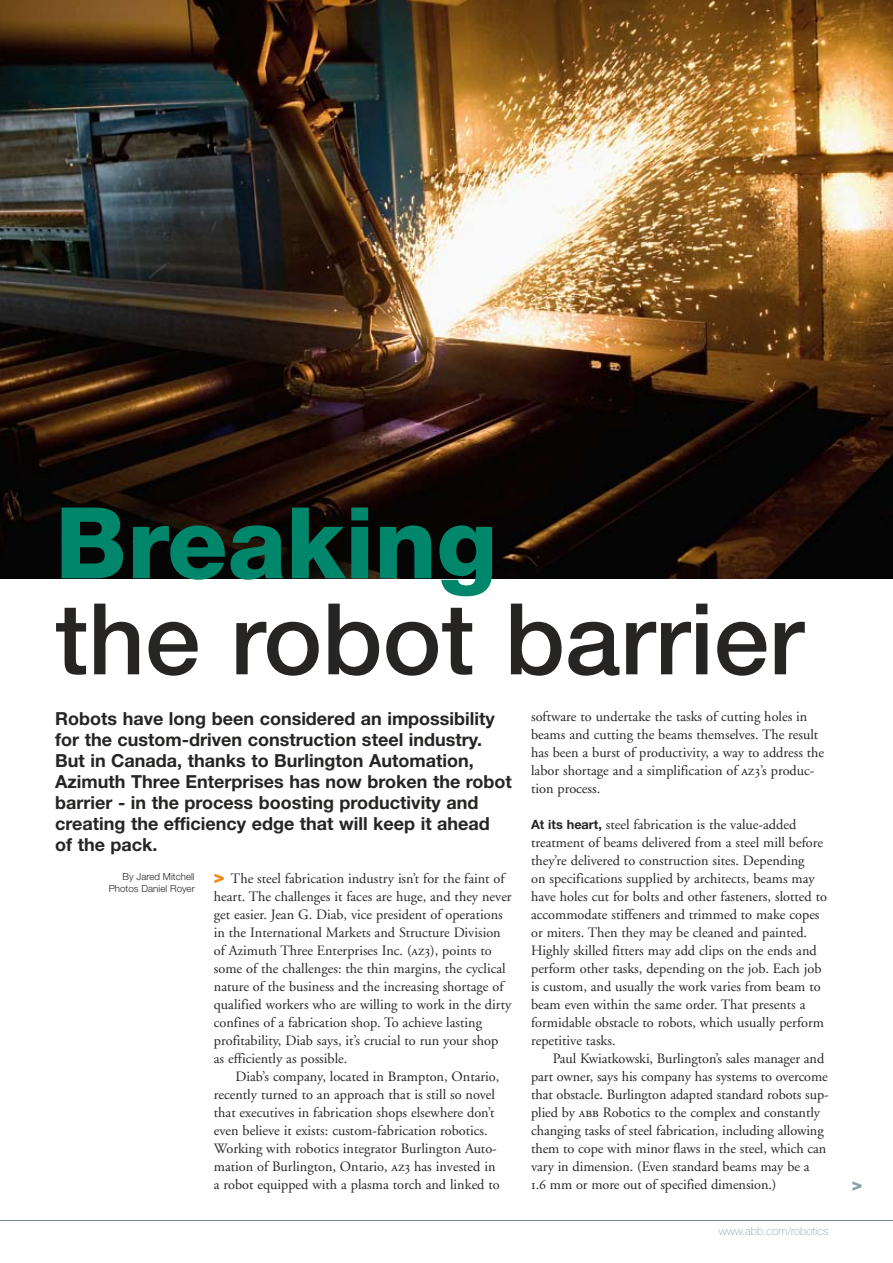
<style>
.page{position:relative;width:893px;height:1263px;background:#fff}
.page>*{position:absolute;margin:0;border:0;box-sizing:border-box;transform-origin:0 0}
.t1{font:500 99px "Helvetica Neue";color:#262524}
.t2{font:800 99px "Helvetica Neue";color:#00876b}
.t3{font:700 18px/21px "Helvetica Neue";color:#262524}
.t4{font:14.25px/18px "Adobe Garamond";color:#262524}
.t5{font:100 11.25px "Helvetica Neue";color:#8aa0aa}
.t6{font:300 9.75px/11.7px "Helvetica Neue";color:#262524;text-align:right}
.s1{font-family:"Adobe Garamond Regular SC"}
.s2{font-family:"Helvetica Neue";font-weight:700;font-size:12.75px}
.s3{font-family:"Helvetica Neue";font-weight:800;font-size:18px;color:#f18718}
</style>
<div class="page">
<hr style="left:0;top:1220px;width:893px;height:1px;background:#6a8692">
<svg style="left:852px;top:1181px;width:9px;height:10px"></svg>
<img style="left:0;top:0;width:893px;height:578px">
<h1 class="t2" style="left:55px;top:484px;width:443px">Breaking</h1>
<h1 class="t1" style="left:55px;top:580px;width:750px">the robot barrier</h1>
<p class="t4" style="left:531px;top:708px;width:295px">software to undertake the tasks of cutting holes in beams and cutting the beams themselves. The result has been a burst of productivity, a way to address the labor shortage and a simplification of <span class="s1">az3</span>’s produc&shy;tion process.</p>
<p class="t4" style="left:531px;top:816px;width:297px"><span class="s2">At its heart,</span> steel fabrication is the value-added treatment of beams delivered from a steel mill before they’re delivered to construction sites. Depending<br>on specifications supplied by architects, beams may have holes cut for bolts and other fasteners, slotted to accommodate stiffeners and trimmed to make copes or miters. Then they may be cleaned and painted.<br>Highly skilled fitters may add clips on the ends and perform other tasks, depending on the job. Each job is custom, and usually the work varies from beam to beam even within the same order. That presents a formidable obstacle to robots, which usually perform repetitive tasks.</p>
<p class="t4" style="left:531px;top:1050px;width:299px;text-indent:22px">Paul Kwiatkowski, Burlington’s sales manager and part owner, says his company has systems to overcome that obstacle. Burlington adapted standard robots sup&shy;plied by <span class="s1">abb</span> Robotics to the complex and constantly changing tasks of steel fabrication, including allowing them to cope with minor flaws in the steel, which can vary in dimension. (Even standard beams may be a<br><span class="s1">1</span>.<span class="s1">6</span> mm or more out of specified dimension.)</p>
<p class="t3" style="left:55px;top:708px;width:458px">Robots have long been considered an impossibility for the custom-driven construction steel industry.<br>But in Canada, thanks to Burlington Automation, Azimuth Three Enterprises has now broken the robot barrier - in the process boosting productivity and creating the efficiency edge that will keep it ahead<br>of the pack.</p>
<p class="t4" style="left:214px;top:870px;width:299px"><span class="s3">&gt;</span> The steel fabrication industry isn’t for the faint of heart. The challenges it faces are huge, and they never get easier. Jean G. Diab, vice president of operations in the International Markets and Structure Division of Azimuth Three Enterprises Inc. (<span class="s1">az3</span>), points to some of the challenges: the thin margins, the cyclical nature of the business and the increasing shortage of qualified workers who are willing to work in the dirty confines of a fabrication shop. To achieve lasting profitability, Diab says, it’s crucial to run your shop as efficiently as possible.</p>
<p class="t4" style="left:214px;top:1068px;width:287px;text-indent:22px">Diab’s company, located in Brampton, Ontario, recently turned to an approach that is still so novel that executives in fabrication shops elsewhere don’t even believe it exists: custom-fabrication robotics.<br>Working with robotics integrator Burlington Auto&shy;mation of Burlington, Ontario, <span class="s1">az3</span> has invested in a robot equipped with a plasma torch and linked to</p>
<p class="t6" style="left:109px;top:871px;width:87px">By Jared Mitchell<br>Photos Daniel Royer</p>
<p class="t5" style="left:719px;top:1224px;width:111px">www.abb.com/robotics</p>
</div>
